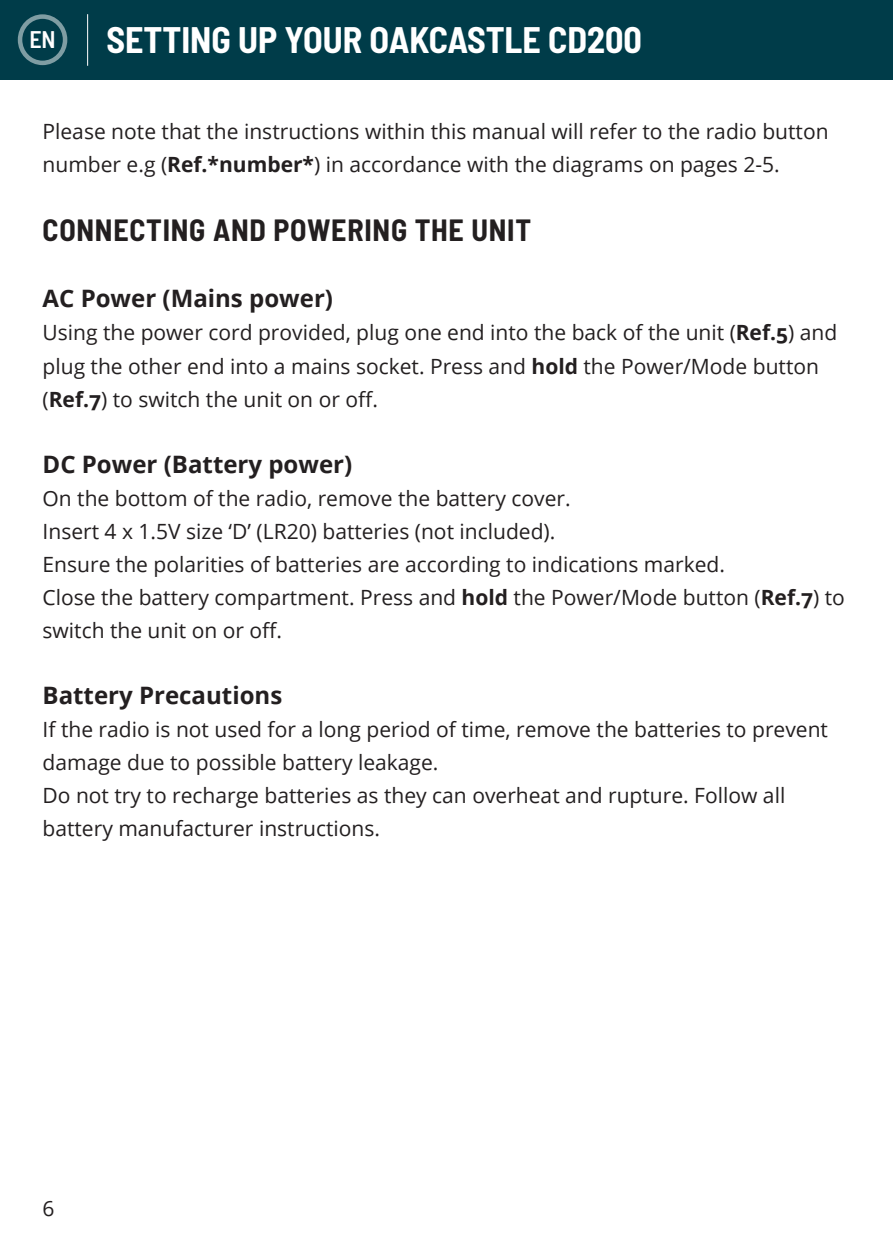
<style>
.page{position:relative;width:893px;height:1259px;background:#fff}
.page>*{position:absolute;margin:0;border:0;box-sizing:border-box;transform-origin:0 0}
.t1{font:700 semi-condensed 36px "Barlow";color:#fff}
.t2{font:700 semi-condensed 30px "Barlow";letter-spacing:.025em;color:#231f20}
.t3{font:700 24px "Open Sans";color:#231f20}
.t4{font:600 semi-condensed 24px "Barlow";color:#fff}
.t5{font:21px/33px "Open Sans";color:#231f20}
.s1{font-weight:700}
</style>
<div class="page">
<div style="left:0;top:0;width:892px;height:80px;background:#003c49"></div>
<hr style="left:87px;top:14px;width:1px;height:52px;background:#fff">
<div style="left:18px;top:14px;width:49px;height:51px;border:5px solid #fff;border-radius:50%"></div>
<p class="t4" style="left:29px;top:26px;width:28px">EN</p>
<h1 class="t1" style="left:106px;top:19px;width:537px">SETTING UP YOUR OAKCASTLE CD200</h1>
<p class="t5" style="left:43px;top:117px;width:787px">Please note that the instructions within this manual will refer to the radio button number e.g (<span class="s1">Ref.*number*</span>) in accordance with the diagrams on pages 2-5.</p>
<h2 class="t2" style="left:43px;top:213px;width:490px">CONNECTING AND POWERING THE UNIT</h2>
<p class="t3" style="left:43px;top:289px;width:292px">AC Power (Mains power)</p>
<p class="t5" style="left:43px;top:318px;width:795px">Using the power cord provided, plug one end into the back of the unit (<span class="s1">Ref.5</span>) and plug the other end into a mains socket. Press and <span class="s1">hold</span> the Power/Mode button (<span class="s1">Ref.7</span>) to switch the unit on or off.</p>
<p class="t3" style="left:43px;top:454px;width:311px">DC Power (Battery power)</p>
<p class="t5" style="left:43px;top:483px;width:803px">On the bottom of the radio, remove the battery cover.<br>Insert 4 x 1.5V size ‘D’ (LR20) batteries (not included).<br>Ensure the polarities of batteries are according to indications marked.<br>Close the battery compartment. Press and <span class="s1">hold</span> the Power/Mode button (<span class="s1">Ref.7</span>) to switch the unit on or off.</p>
<p class="t3" style="left:43px;top:685px;width:241px">Battery Precautions</p>
<p class="t5" style="left:43px;top:714px;width:786px">If the radio is not used for a long period of time, remove the batteries to prevent damage due to possible battery leakage.<br>Do not try to recharge batteries as they can overheat and rupture. Follow all battery manufacturer instructions.</p>
<p class="t5" style="left:43px;top:1194px;width:14px">6</p>
</div>
